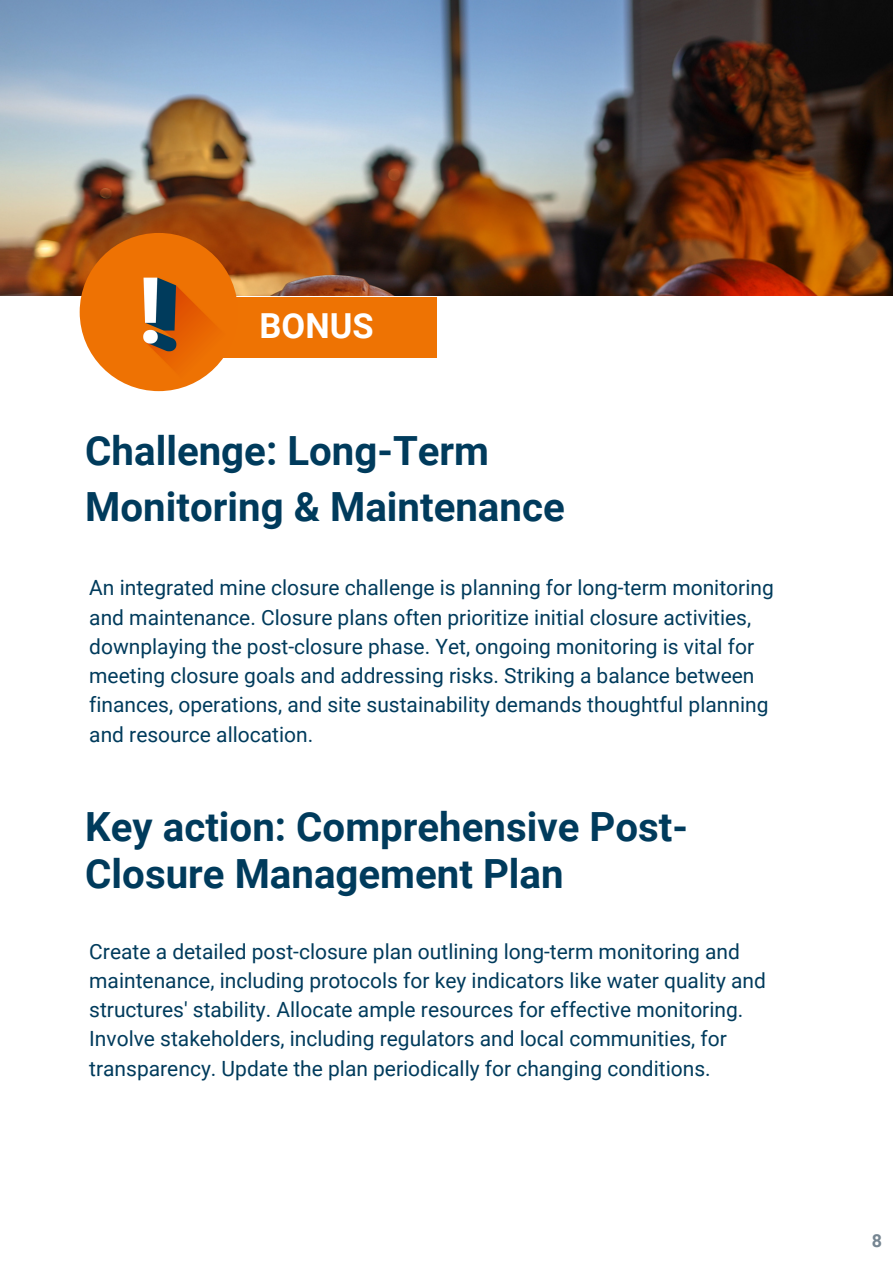
<style>
.page{position:relative;width:893px;height:1264px;background:#fff}
.page>*{position:absolute;margin:0;border:0;box-sizing:border-box;transform-origin:0 0}
.t1{font:700 40.2px/56.2px "Roboto";color:#003b5c}
.t2{font:700 34.5px "Roboto";color:#fff}
.t3{font:21px/29.2px "Roboto";color:#003b5c}
.t4{font:700 17.85px "Roboto";color:#768692}
</style>
<div class="page">
<img style="left:0;top:0;width:892px;height:296px">
<div style="left:205px;top:298px;width:232px;height:60px;background:#ee7303"></div>
<img style="left:80px;top:233px;width:158px;height:158px;border-radius:50%">
<p class="t2" style="left:259px;top:306px;width:115px">BONUS</p>
<p class="t1" style="left:85px;top:423px;width:481px">Challenge: Long-Term<br>Monitoring &amp; Maintenance</p>
<p class="t3" style="left:89px;top:573px;width:686px">An integrated mine closure challenge is planning for long-term monitoring and maintenance. Closure plans often prioritize initial closure activities, downplaying the post-closure phase. Yet, ongoing monitoring is vital for meeting closure goals and addressing risks. Striking a balance between finances, operations, and site sustainability demands thoughtful planning and resource allocation.</p>
<p class="t1" style="left:85px;top:803px;width:604px;line-height:47.2px">Key action: Comprehensive Post-<br>Closure Management Plan</p>
<p class="t3" style="left:89px;top:937px;width:678px">Create a detailed post-closure plan outlining long-term monitoring and maintenance, including protocols for key indicators like water quality and structures' stability. Allocate ample resources for effective monitoring.<br>Involve stakeholders, including regulators and local communities, for transparency. Update the plan periodically for changing conditions.</p>
<p class="t4" style="left:871px;top:1230px;width:12px">8</p>
</div>
